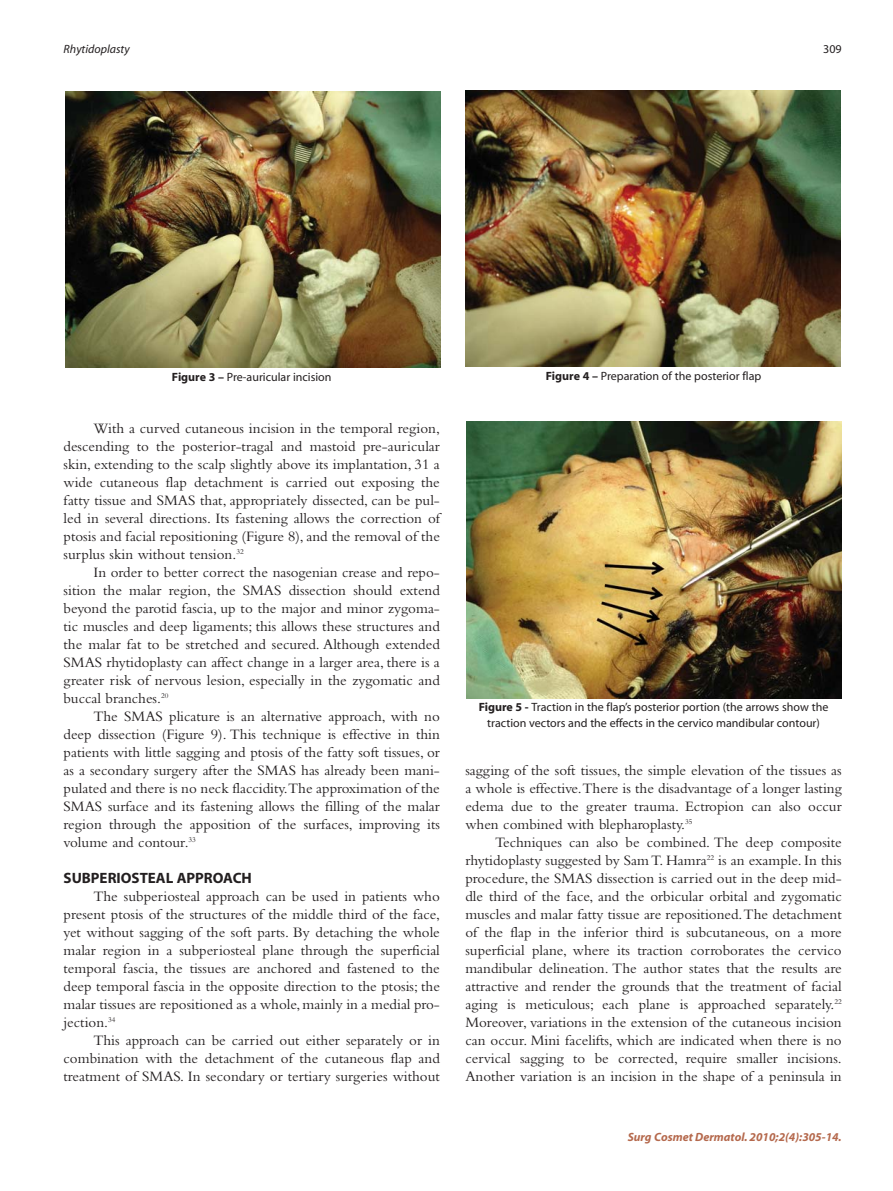
<style>
.page{position:relative;width:893px;height:1191px;background:#fff}
.page>*{position:absolute;margin:0;border:0;box-sizing:border-box;transform-origin:0 0}
.t1{font:15px/18px "Bembo";color:#231f20;text-align:justify}
.t2{font:700 15px "Myriad";color:#231f20}
.t3{font:12px/16.5px "Myriad";color:#231f20;text-align:center}
.t4{font:italic 700 12px "Myriad";color:#b5694d}
.t5{font:italic 12px "Myriad";color:#231f20}
.s1{font-weight:700}
</style>
<div class="page">
<img style="left:65px;top:91px;width:375px;height:277px">
<img style="left:465px;top:90px;width:376px;height:277px">
<img style="left:467px;top:422px;width:375px;height:276px">
<p class="t5" style="left:64px;top:45px;width:68px">Rhytidoplasty</p>
<p class="t3" style="left:823px;top:42px;width:20px">309</p>
<p class="t3" style="left:172px;top:369px;width:161px"><span class="s1">Figure 3 –</span> Pre-auricular incision</p>
<p class="t3" style="left:546px;top:368px;width:217px"><span class="s1">Figure 4 –</span> Preparation of the posterior flap</p>
<p class="t1" style="left:64px;top:421px;width:378px;text-indent:30px">With a curved cutaneous incision in the temporal region, descending to the posterior-tragal and mastoid pre-auricular skin, extending to the scalp slightly above its implantation, 31 a wide cutaneous flap detachment is carried out exposing the fatty tissue and SMAS that, appropriately dissected, can be pul&shy;led in several directions. Its fastening allows the correction of ptosis and facial repositioning (Figure 8), and the removal of the surplus skin without tension.<sup>32</sup></p>
<p class="t1" style="left:64px;top:565px;width:378px;text-indent:30px">In order to better correct the nasogenian crease and repo&shy;sition the malar region, the SMAS dissection should extend beyond the parotid fascia, up to the major and minor zygoma&shy;tic muscles and deep ligaments; this allows these structures and the malar fat to be stretched and secured. Although extended SMAS rhytidoplasty can affect change in a larger area, there is a greater risk of nervous lesion, especially in the zygomatic and buccal branches.<sup>20</sup></p>
<p class="t1" style="left:64px;top:709px;width:378px;text-indent:30px">The SMAS plicature is an alternative approach, with no deep dissection (Figure 9). This technique is effective in thin patients with little sagging and ptosis of the fatty soft tissues, or as a secondary surgery after the SMAS has already been mani&shy;pulated and there is no neck flaccidity.The approximation of the SMAS surface and its fastening allows the filling of the malar region through the apposition of the surfaces, improving its volume and contour.<sup>33</sup></p>
<p class="t2" style="left:64px;top:872px;width:190px">SUBPERIOSTEAL APPROACH</p>
<p class="t1" style="left:64px;top:889px;width:378px;text-indent:30px">The subperiosteal approach can be used in patients who present ptosis of the structures of the middle third of the face, yet without sagging of the soft parts. By detaching the whole malar region in a subperiosteal plane through the superficial temporal fascia, the tissues are anchored and fastened to the deep temporal fascia in the opposite direction to the ptosis; the malar tissues are repositioned as a whole,mainly in a medial pro&shy;jection.<sup>34</sup></p>
<p class="t1" style="left:64px;top:1033px;width:378px;text-indent:30px">This approach can be carried out either separately or in combination with the detachment of the cutaneous flap and treatment of SMAS. In secondary or tertiary surgeries without</p>
<p class="t3" style="left:479px;top:699px;width:351px"><span class="s1">Figure 5 -</span> Traction in the flap’s posterior portion (the arrows show the traction vectors and the effects in the cervico mandibular contour)</p>
<p class="t1" style="left:465px;top:763px;width:378px">sagging of the soft tissues, the simple elevation of the tissues as a whole is effective.There is the disadvantage of a longer lasting edema due to the greater trauma. Ectropion can also occur when combined with blepharoplasty.<sup>35</sup></p>
<p class="t1" style="left:465px;top:835px;width:378px;text-indent:30px">Techniques can also be combined. The deep composite rhytidoplasty suggested by Sam T. Hamra<sup>22</sup> is an example. In this procedure, the SMAS dissection is carried out in the deep mid&shy;dle third of the face, and the orbicular orbital and zygomatic muscles and malar fatty tissue are repositioned.The detachment of the flap in the inferior third is subcutaneous, on a more superficial plane, where its traction corroborates the cervico mandibular delineation. The author states that the results are attractive and render the grounds that the treatment of facial aging is meticulous; each plane is approached separately.<sup>22<br></sup>Moreover, variations in the extension of the cutaneous incision can occur. Mini facelifts, which are indicated when there is no cervical sagging to be corrected, require smaller incisions.<br>Another variation is an incision in the shape of a peninsula in</p>
<p class="t4" style="left:628px;top:1132px;width:216px">Surg Cosmet Dermatol. 2010;2(4):305-14.</p>
</div>
